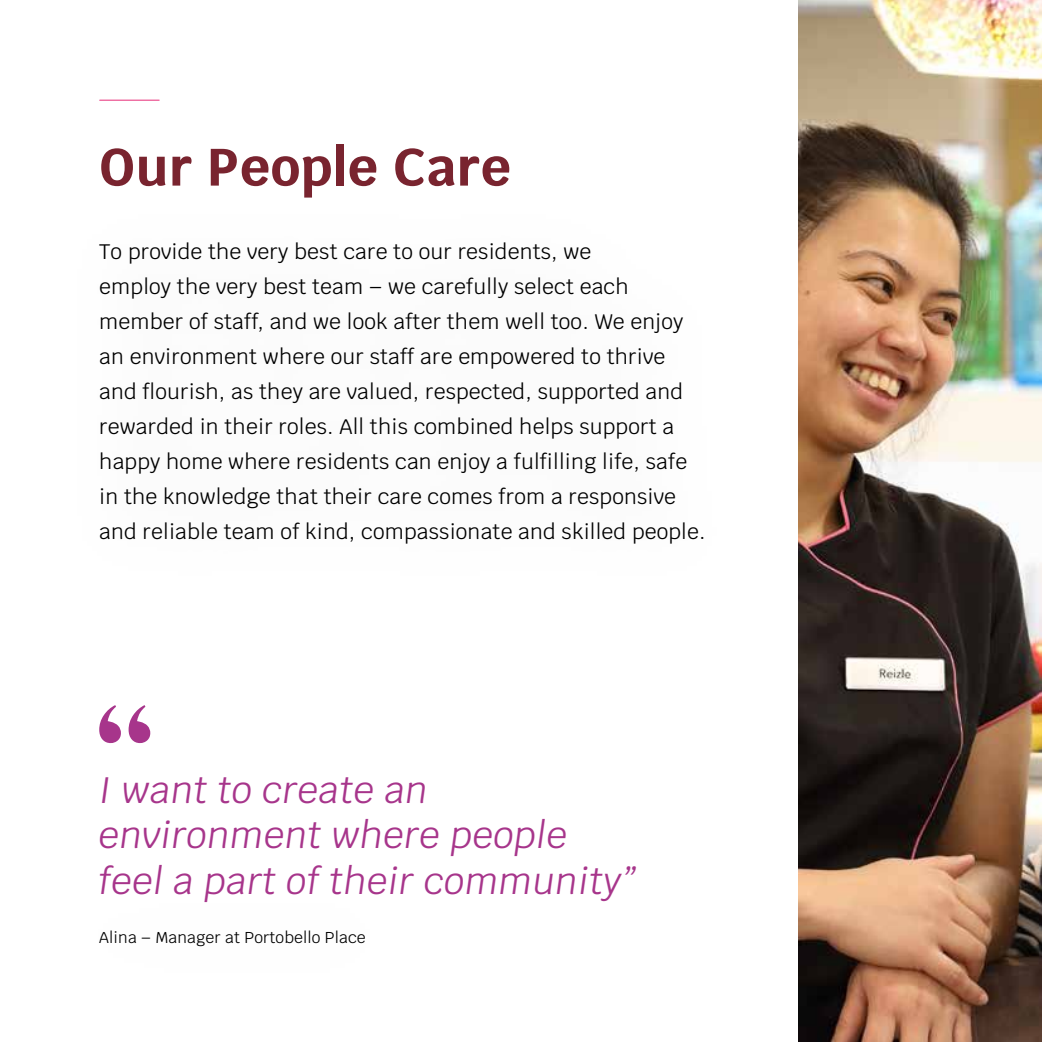
<style>
.page{position:relative;width:1042px;height:1042px;background:#fff}
.page>*{position:absolute;margin:0;border:0;box-sizing:border-box;transform-origin:0 0}
.t1{font:700 52.5px "Krub";letter-spacing:.01em;color:#79242f}
.t2{font:italic 36.75px/45.5px "Krub";letter-spacing:.01em;color:#a7358b}
.t3{font:21px/35px "Krub";letter-spacing:.01em;color:#000}
.t4{font:15.75px "Krub";letter-spacing:.01em;color:#000}
</style>
<div class="page">
<img style="left:799px;top:0;width:243px;height:1042px">
<svg style="left:99px;top:705px;width:51px;height:38px"></svg>
<hr style="left:100px;top:100px;width:59px;height:1px;background:#e72b78">
<h1 class="t1" style="left:99px;top:137px;width:413px">Our People Care</h1>
<p class="t3" style="left:99px;top:234px;width:608px">To provide the very best care to our residents, we<br>employ the very best team – we carefully select each member of staff, and we look after them well too. We enjoy an environment where our staff are empowered to thrive and flourish, as they are valued, respected, supported and rewarded in their roles. All this combined helps support a happy home where residents can enjoy a fulfilling life, safe in the knowledge that their care comes from a responsive and reliable team of kind, compassionate and skilled people.</p>
<h2 class="t2" style="left:99px;top:767px;width:539px">I want to create an environment where people feel a part of their community”</h2>
<p class="t4" style="left:99px;top:924px;width:268px">Alina – Manager at Portobello Place</p>
</div>
